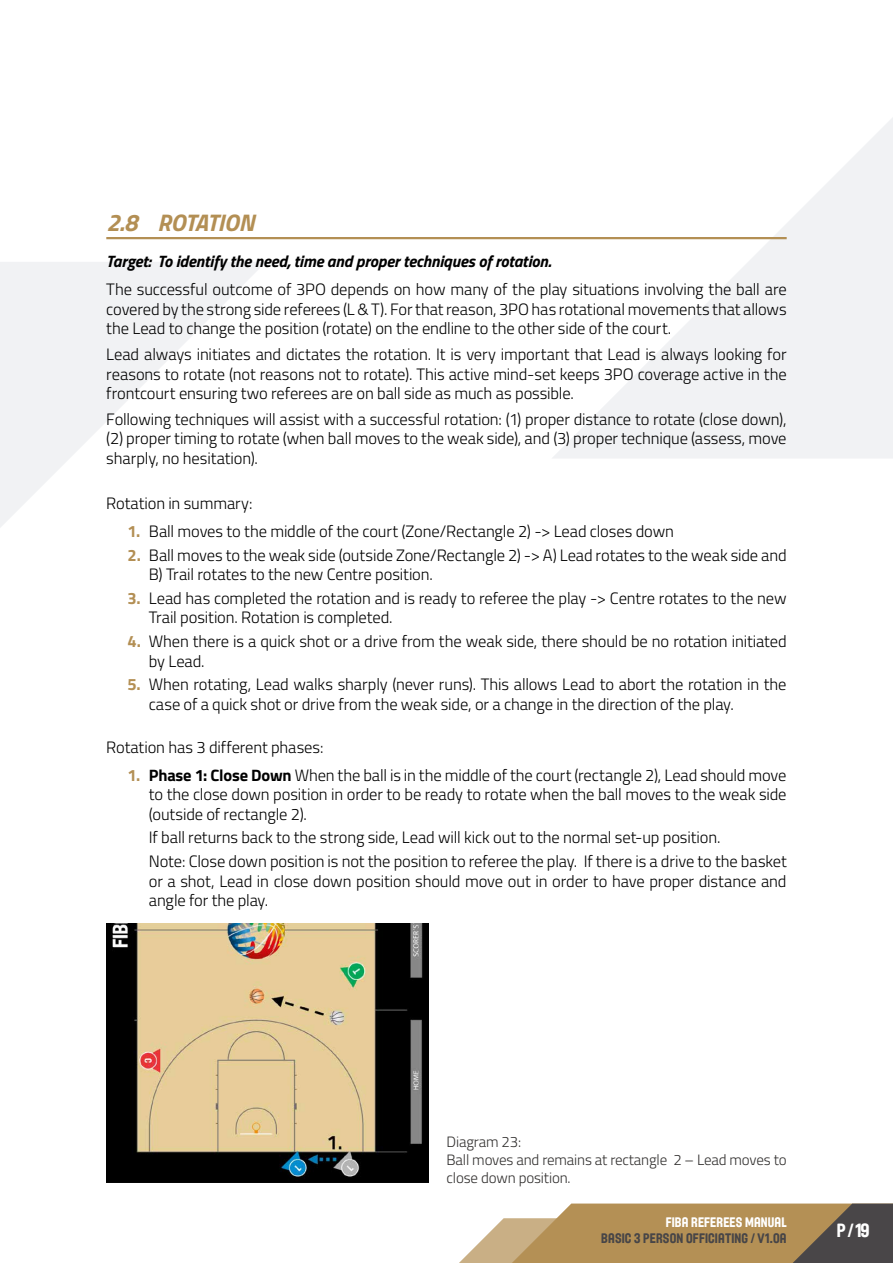
<style>
.page{position:relative;width:893px;height:1263px;background:#fff}
.page>*{position:absolute;margin:0;border:0;box-sizing:border-box;transform-origin:0 0}
.t1{font:italic 700 24px "Titillium";letter-spacing:-.015em;color:#b38f54}
.t2{font:18.75px "Fiba";color:#fff}
.t3{font:300 16.5px/19.5px "Titillium";letter-spacing:-.01em;color:#000}
.t4{font:italic 700 16.5px "Titillium";letter-spacing:-.01em;color:#000}
.t5{font:300 15px/18px "Titillium";letter-spacing:-.01em;color:#32302f}
.t6{font:13.5px "Fiba";letter-spacing:.01em;color:#474547}
.t7{font:13.5px "Fiba";letter-spacing:.01em;color:#fff}
.s1{font-weight:700;color:#b38f54}
.s2{font-weight:700}
</style>
<div class="page">
<svg style="left:0;top:262px;width:265px;height:265px;fill:#f1f2f4"></svg>
<svg style="left:551px;top:118px;width:342px;height:340px;fill:#f1f2f4"></svg>
<svg style="left:459px;top:1203px;width:434px;height:60px;background:#ac9269"></svg>
<hr style="left:106px;top:237px;width:681px;height:2px;background:#b38f54">
<img style="left:106px;top:923px;width:322px;height:259px">
<h1 class="t1" style="left:106px;top:203px;width:149px">2.8 ROTATION</h1>
<p class="t4" style="left:106px;top:248px;width:446px">Target: To identify the need, time and proper techniques of rotation.</p>
<p class="t3" style="left:106px;top:279px;width:682px;text-align:justify">The successful outcome of 3PO depends on how many of the play situations involving the ball are covered by the strong side referees (L &amp; T). For that reason, 3PO has rotational movements that allows the Lead to change the position (rotate) on the endline to the other side of the court.</p>
<p class="t3" style="left:106px;top:344px;width:682px;text-align:justify">Lead always initiates and dictates the rotation. It is very important that Lead is always looking for reasons to rotate (not reasons not to rotate). This active mind-set keeps 3PO coverage active in the frontcourt ensuring two referees are on ball side as much as possible.</p>
<p class="t3" style="left:106px;top:409px;width:682px;text-align:justify">Following techniques will assist with a successful rotation: (1) proper distance to rotate (close down), (2) proper timing to rotate (when ball moves to the weak side), and (3) proper technique (assess, move sharply, no hesitation).</p>
<p class="t3" style="left:106px;top:492px;width:148px">Rotation in summary:</p>
<p class="t3" style="left:128px;top:520px;width:548px"><span class="s1">1.</span> Ball moves to the middle of the court (Zone/Rectangle 2) -&gt; Lead closes down</p>
<p class="t3" style="left:149px;top:544px;width:639px;text-indent:-21px"><span class="s1">2.</span> Ball moves to the weak side (outside Zone/Rectangle 2) -&gt; A) Lead rotates to the weak side and<br>B) Trail rotates to the new Centre position.</p>
<p class="t3" style="left:149px;top:587px;width:639px;text-indent:-21px"><span class="s1">3.</span> Lead has completed the rotation and is ready to referee the play -&gt; Centre rotates to the new<br>Trail position. Rotation is completed.</p>
<p class="t3" style="left:149px;top:631px;width:639px;text-indent:-21px"><span class="s1">4.</span> When there is a quick shot or a drive from the weak side, there should be no rotation initiated by Lead.</p>
<p class="t3" style="left:149px;top:674px;width:639px;text-indent:-21px"><span class="s1">5.</span> When rotating, Lead walks sharply (never runs). This allows Lead to abort the rotation in the case of a quick shot or drive from the weak side, or a change in the direction of the play.</p>
<p class="t3" style="left:106px;top:736px;width:219px">Rotation has 3 different phases:</p>
<p class="t3" style="left:149px;top:764px;width:639px;text-align:justify;text-indent:-21px"><span class="s1">1.</span> <span class="s2">Phase 1: Close Down</span> When the ball is in the middle of the court (rectangle 2), Lead should move to the close down position in order to be ready to rotate when the ball moves to the weak side (outside of rectangle 2).</p>
<p class="t3" style="left:149px;top:825px;width:639px;line-height:23.7px">If ball returns back to the strong side, Lead will kick out to the normal set-up position.<br>Note: Close down position is not the position to referee the play. If there is a drive to the basket</p>
<p class="t3" style="left:149px;top:870px;width:639px">or a shot, Lead in close down position should move out in order to have proper distance and angle for the play.</p>
<p class="t5" style="left:446px;top:1131px;width:342px">Diagram 23:<br>Ball moves and remains at rectangle 2 – Lead moves to close down position.</p>
<p class="t7" style="left:666px;top:1213px;width:122px">FIBA REFEREES MANUAL</p>
<p class="t6" style="left:601px;top:1230px;width:187px">BASIC 3 PERSON OFFICIATING / V1.0A</p>
<p class="t2" style="left:837px;top:1218px;width:34px">P / 19</p>
</div>
